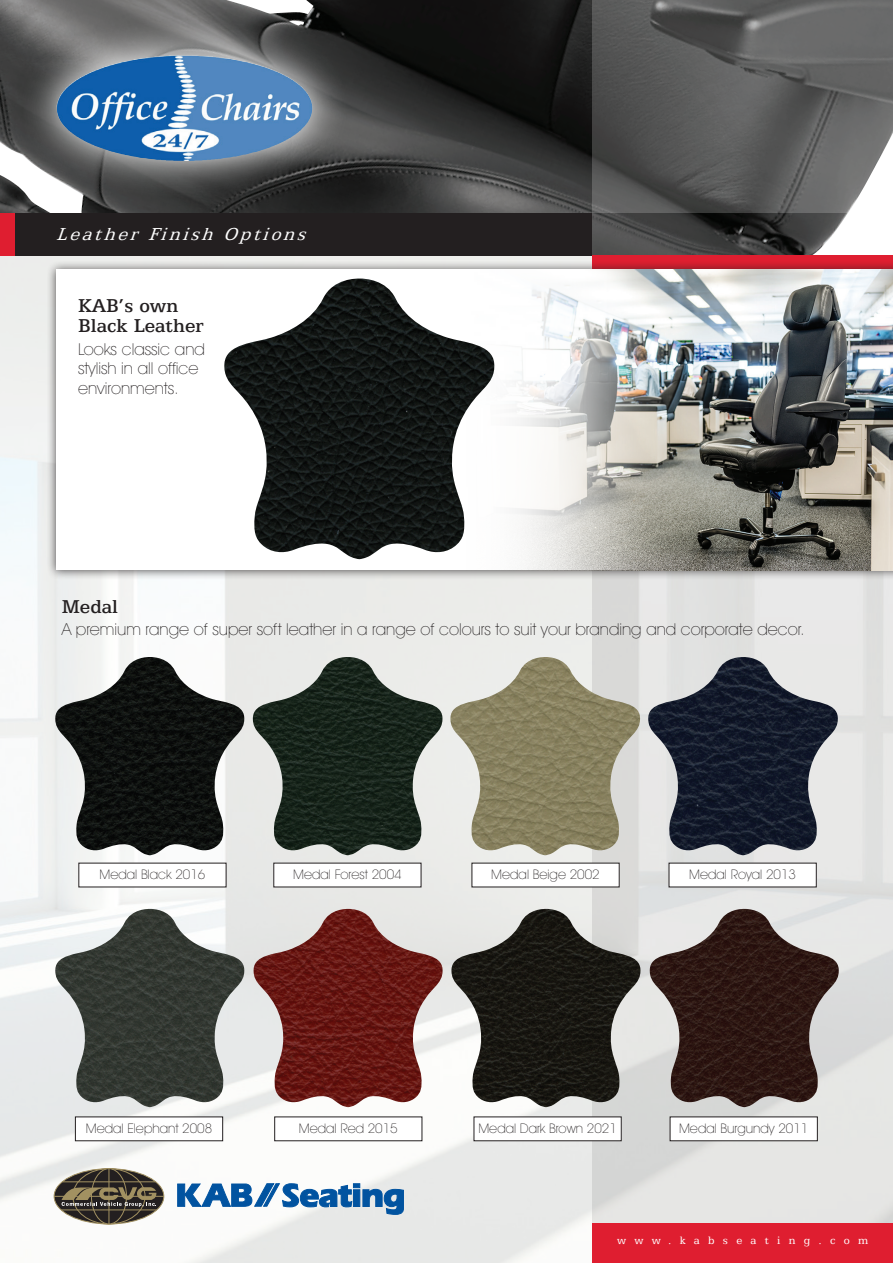
<style>
.page{position:relative;width:893px;height:1263px;background:#fff}
.page>*{position:absolute;margin:0;border:0;box-sizing:border-box;transform-origin:0 0}
.t1{font:500 21px/19.5px "Egyptian 505 BT";color:#231f20}
.t2{font:italic 19.5px "Egyptian 505 BT";color:#fff}
.t3{font:200 16.5px/19.8px "Avant Garde IT Cby BT";color:#231f20}
.t4{font:200 13.2px "Avant Garde IT Cby BT";color:#231f20}
.t5{font:12px "Egyptian 505 BT";letter-spacing:.69em;color:#fff}
</style>
<div class="page">
<img style="left:0;top:0;width:848px;height:1263px">
<div style="left:592px;top:255px;width:301px;height:1008px;background:linear-gradient(to right,#dbdbda,#e7e7e6)"></div>
<svg style="left:592px;top:0;width:301px;height:213px"></svg>
<div style="left:19px;top:16px;width:331px;height:184px;background:#fff;opacity:.96"></div>
<img style="left:57px;top:55px;width:209px;height:106px">
<div style="left:14px;top:213px;width:578px;height:42px;background:#231f20"></div>
<div style="left:592px;top:255px;width:301px;height:15px;background:#df1e30"></div>
<div style="left:46px;top:260px;width:847px;height:320px;background:#231f20;opacity:.75"></div>
<div style="left:56px;top:270px;width:837px;height:300px;background:#fff"></div>
<img style="left:358px;top:270px;width:535px;height:300px">
<div style="left:592px;top:1223px;width:301px;height:40px;background:#df1e30"></div>
<div style="left:0;top:213px;width:14px;height:42px;background:#df1e30"></div>
<svg style="left:177px;top:1183px;width:227px;height:31px"></svg>
<svg style="left:54px;top:1169px;width:110px;height:55px"></svg>
<svg style="left:73px;top:1169px;width:72px;height:55px"></svg>
<svg style="left:91px;top:1169px;width:35px;height:55px"></svg>
<hr style="left:109px;top:1169px;width:1px;height:55px;background:#a29161">
<hr style="left:61px;top:1210px;width:96px;height:1px;background:#a29161">
<hr style="left:62px;top:1181px;width:94px;height:1px;background:#a29161">
<hr style="left:54px;top:1196px;width:110px;height:1px;background:#a29161">
<svg style="left:62px;top:1187px;width:95px;height:20px"></svg>
<div style="left:274px;top:863px;width:147px;height:24px;background:#fff"></div>
<div style="left:79px;top:863px;width:147px;height:24px;background:#fff"></div>
<div style="left:275px;top:1117px;width:147px;height:24px;background:#fff"></div>
<div style="left:75px;top:1117px;width:148px;height:24px;background:#fff"></div>
<div style="left:472px;top:863px;width:147px;height:24px;background:#fff"></div>
<div style="left:474px;top:1117px;width:147px;height:24px;background:#fff"></div>
<div style="left:669px;top:863px;width:147px;height:24px;background:#fff"></div>
<div style="left:670px;top:1117px;width:147px;height:24px;background:#fff"></div>
<img style="left:224px;top:278px;width:271px;height:281px">
<img style="left:55px;top:657px;width:190px;height:198px">
<img style="left:55px;top:909px;width:190px;height:198px">
<img style="left:253px;top:909px;width:190px;height:198px">
<img style="left:451px;top:909px;width:190px;height:198px">
<img style="left:649px;top:909px;width:190px;height:198px">
<img style="left:252px;top:657px;width:191px;height:198px">
<img style="left:450px;top:657px;width:191px;height:198px">
<img style="left:648px;top:657px;width:190px;height:198px">
<p class="t2" style="left:56px;top:223px;width:258px">Leather Finish Options</p>
<p class="t1" style="left:78px;top:296px;width:127px">KAB’s own<br>Black Leather</p>
<p class="t3" style="left:78px;top:339px;width:128px">Looks classic and stylish in all office environments.</p>
<p class="t1" style="left:62px;top:596px;width:58px">Medal</p>
<p class="t3" style="left:62px;top:619px;width:745px">A premium range of super soft leather in a range of colours to suit your branding and corporate decor.</p>
<p class="t4" style="left:100px;top:866px;width:107px">Medal Black 2016</p>
<p class="t4" style="left:293px;top:866px;width:110px">Medal Forest 2004</p>
<p class="t4" style="left:491px;top:866px;width:110px">Medal Beige 2002</p>
<p class="t4" style="left:689px;top:866px;width:108px">Medal Royal 2013</p>
<p class="t4" style="left:86px;top:1120px;width:128px">Medal Elephant 2008</p>
<p class="t4" style="left:299px;top:1120px;width:100px">Medal Red 2015</p>
<p class="t4" style="left:478px;top:1120px;width:140px">Medal Dark Brown 2021</p>
<p class="t4" style="left:679px;top:1120px;width:131px">Medal Burgundy 2011</p>
<p class="t5" style="left:617px;top:1233px;width:253px">www.kabseating.com</p>
</div>
